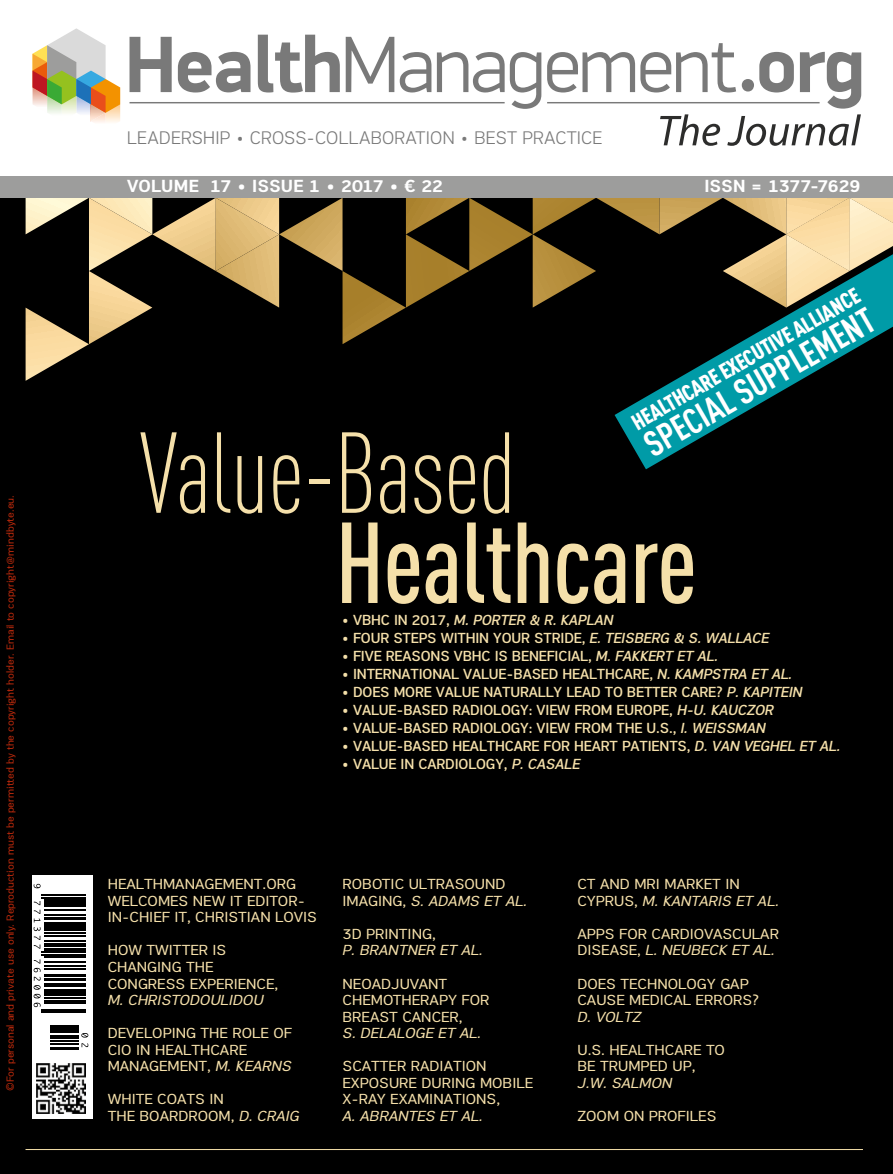
<style>
.page{position:relative;width:893px;height:1174px;background:#fff}
.page>*{position:absolute;margin:0;border:0;box-sizing:border-box;transform-origin:0 0}
.t1{font:300 112.95px "DIN Cond";letter-spacing:-.01em;color:#f5e0aa;scale:.95 1}
.t2{font:500 112.95px "DIN Cond";letter-spacing:-.01em;color:#f5e0aa;scale:.95 1}
.t3{font:700 35.4px "DIN Cond";color:#fff}
.t4{font:900 22.05px "DIN Cond";color:#fff}
.t5{font:300 18.75px "PRC Fidelity";letter-spacing:.015em;color:#797979}
.t6{font:700 18px "PRC Fidelity";letter-spacing:-.005em;color:#fff}
.t7{font:15px/16.5px "PRC Fidelity";color:#f5e0aa}
.t8{font:500 15px "PRC Fidelity";letter-spacing:-.01em;color:#f5e0aa;scale:.95 1}
.t9{font:italic 15px "PRC Fidelity";color:#f5e0aa}
.t10{font:italic 500 15px "PRC Fidelity";letter-spacing:-.01em;color:#f5e0aa;scale:.95 1}
.t11{font:10.5px "PRC Fidelity";color:#b8290c}
.s1{font-style:normal}
.s2{font-style:italic}
</style>
<div class="page">
<div style="left:0;top:192px;width:893px;height:982px;background:#000"></div>
<svg style="left:26px;top:197px;width:867px;height:184px"></svg>
<svg style="left:130px;top:37px;width:42px;height:55px"></svg>
<svg style="left:178px;top:52px;width:72px;height:40px"></svg>
<svg style="left:258px;top:35px;width:82px;height:58px"></svg>
<svg style="left:346px;top:37px;width:48px;height:55px"></svg>
<svg style="left:400px;top:52px;width:31px;height:40px"></svg>
<svg style="left:437px;top:52px;width:104px;height:57px"></svg>
<svg style="left:547px;top:43px;width:314px;height:103px"></svg>
<hr style="left:130px;top:102px;width:375px;height:1px;background:#797979">
<hr style="left:547px;top:102px;width:273px;height:1px;background:#797979">
<svg style="left:33px;top:28px;width:87px;height:95px"></svg>
<div style="left:0;top:176px;width:893px;height:21px;background:#9d9d9c"></div>
<svg style="left:32px;top:876px;width:60px;height:176px;background:#dadada"></svg>
<div style="left:32px;top:1052px;width:60px;height:67px;background:#fff"></div>
<img style="left:36px;top:1064px;width:50px;height:49px">
<hr style="left:41px;top:894px;width:44px;height:2px;background:#000">
<hr style="left:41px;top:897px;width:44px;height:1px;background:#000">
<svg style="left:34px;top:883px;width:7px;height:5px"></svg>
<hr style="left:44px;top:899px;width:41px;height:2px;background:#000">
<hr style="left:44px;top:901px;width:41px;height:1px;background:#000">
<hr style="left:44px;top:902px;width:41px;height:1px;background:#000">
<hr style="left:44px;top:904px;width:41px;height:2px;background:#000">
<hr style="left:44px;top:906px;width:41px;height:1px;background:#000">
<hr style="left:44px;top:909px;width:41px;height:1px;background:#000">
<hr style="left:44px;top:914px;width:41px;height:1px;background:#000">
<hr style="left:44px;top:917px;width:41px;height:1px;background:#000">
<hr style="left:44px;top:918px;width:41px;height:1px;background:#000">
<hr style="left:44px;top:922px;width:41px;height:1px;background:#000">
<hr style="left:44px;top:923px;width:41px;height:1px;background:#000">
<hr style="left:44px;top:925px;width:41px;height:2px;background:#000">
<hr style="left:44px;top:927px;width:41px;height:1px;background:#000">
<hr style="left:44px;top:928px;width:41px;height:1px;background:#000">
<hr style="left:44px;top:929px;width:41px;height:1px;background:#000">
<hr style="left:44px;top:932px;width:41px;height:1px;background:#000">
<hr style="left:44px;top:935px;width:41px;height:2px;background:#000">
<hr style="left:44px;top:940px;width:41px;height:2px;background:#000">
<hr style="left:44px;top:943px;width:41px;height:1px;background:#000">
<hr style="left:44px;top:944px;width:41px;height:1px;background:#000">
<hr style="left:44px;top:945px;width:41px;height:2px;background:#000">
<hr style="left:44px;top:948px;width:41px;height:1px;background:#000">
<hr style="left:44px;top:949px;width:41px;height:1px;background:#000">
<svg style="left:34px;top:901px;width:7px;height:47px"></svg>
<hr style="left:41px;top:951px;width:44px;height:2px;background:#000">
<hr style="left:41px;top:954px;width:44px;height:1px;background:#000">
<hr style="left:44px;top:956px;width:41px;height:2px;background:#000">
<hr style="left:44px;top:961px;width:41px;height:2px;background:#000">
<hr style="left:44px;top:965px;width:41px;height:1px;background:#000">
<hr style="left:44px;top:968px;width:41px;height:1px;background:#000">
<hr style="left:44px;top:974px;width:41px;height:1px;background:#000">
<hr style="left:44px;top:975px;width:41px;height:1px;background:#000">
<hr style="left:44px;top:978px;width:41px;height:1px;background:#000">
<hr style="left:44px;top:979px;width:41px;height:1px;background:#000">
<hr style="left:44px;top:983px;width:41px;height:1px;background:#000">
<hr style="left:44px;top:984px;width:41px;height:1px;background:#000">
<hr style="left:44px;top:985px;width:41px;height:1px;background:#000">
<hr style="left:44px;top:989px;width:41px;height:1px;background:#000">
<hr style="left:44px;top:991px;width:41px;height:1px;background:#000">
<hr style="left:44px;top:992px;width:41px;height:2px;background:#000">
<hr style="left:44px;top:994px;width:41px;height:1px;background:#000">
<hr style="left:44px;top:997px;width:41px;height:2px;background:#000">
<hr style="left:44px;top:1000px;width:41px;height:1px;background:#000">
<hr style="left:44px;top:1002px;width:41px;height:2px;background:#000">
<svg style="left:34px;top:959px;width:7px;height:48px"></svg>
<hr style="left:41px;top:1009px;width:44px;height:1px;background:#000">
<hr style="left:41px;top:1011px;width:44px;height:1px;background:#000">
<hr style="left:50px;top:1048px;width:29px;height:2px;background:#000">
<svg style="left:50px;top:1025px;width:38px;height:23px"></svg>
<hr style="left:26px;top:1149px;width:837px;height:1px;background:#f5e0aa">
<svg style="left:615px;top:254px;width:278px;height:215px"></svg>
<p class="t11" style="left:4px;top:1091px;width:597px;rotate:-90deg">©FOR PERSONAL AND PRIVATE USE ONLY. REPRODUCTION MUST BE PERMITTED BY THE COPYRIGHT HOLDER. EMAIL TO COPYRIGHT@MINDBYTE.EU.</p>
<p class="t5" style="left:127px;top:128px;width:476px">LEADERSHIP • CROSS-COLLABORATION • BEST PRACTICE</p>
<p class="t6" style="left:127px;top:175px;width:317px">VOLUME 17 • ISSUE 1 • 2017 • € 22</p>
<p class="t6" style="left:704px;top:175px;width:157px">ISSN = 1377-7629</p>
<h3 class="t4" style="left:627px;top:412px;width:261px;rotate:-30deg">Healthcare Executive Alliance</h3>
<h2 class="t3" style="left:636px;top:428px;width:262px;rotate:-30deg">Special Supplement</h2>
<h1 class="t1" style="left:140px;top:408px;width:397px">Value-Based</h1>
<h1 class="t2" style="left:335px;top:496px;width:382px">Healthcare</h1>
<p class="t10" style="left:342px;top:611px;width:287px"><span class="s1">• VBHC IN 2017,</span> M. PORTER &amp; R. KAPLAN</p>
<p class="t8" style="left:342px;top:629px;width:451px">• FOUR STEPS WITHIN YOUR STRIDE, <span class="s2">E. TEISBERG &amp; S. WALLACE</span></p>
<p class="t8" style="left:342px;top:647px;width:398px">• FIVE REASONS VBHC IS BENEFICIAL, <span class="s2">M. FAKKERT ET AL.</span></p>
<p class="t8" style="left:342px;top:665px;width:476px">• I NTERNATIONAL VALUE-BASED HEALTHCARE, <span class="s2">N. KAMPSTRA ET AL.</span></p>
<p class="t8" style="left:342px;top:683px;width:486px">• DOES MORE VALUE NATURALLY LEAD TO BETTER CARE? <span class="s2">P. KAPITEIN</span></p>
<p class="t8" style="left:342px;top:701px;width:456px">• VALUE-BASED RADIOLOGY: VIEW FROM EU ROPE, <span class="s2">H-U. KAUCZOR</span></p>
<p class="t8" style="left:342px;top:719px;width:448px">• VALUE-BASED RADIOLOGY: VIEW FROM THE U.S., <span class="s2">I. WEISSMAN</span></p>
<p class="t8" style="left:342px;top:737px;width:526px">• VALUE-BASED HEALTHCARE FOR HEART PATIENTS, <span class="s2">D. VAN VEGHEL ET AL.</span></p>
<p class="t8" style="left:342px;top:755px;width:32px">• VALUE</p>
<p class="t8" style="left:401px;top:755px;width:39px">IN CARDIOLOGY</p>
<p class="t10" style="left:504px;top:755px;width:82px"><span class="s1">,</span> P. CASALE</p>
<p class="t7" style="left:108px;top:876px;width:211px">HEALTHMANAGEMENT.ORG<br>WELCOMES NEW IT EDITOR-<br>I N-CHI EF IT, CH RI STIAN LOVI S</p>
<p class="t7" style="left:108px;top:942px;width:172px">HOW TWITTER I S<br>CHANGI NG THE<br>CONGRESS EXPERI ENCE,</p>
<p class="t9" style="left:108px;top:991px;width:157px">M. CHRISTODOULIDOU</p>
<p class="t7" style="left:108px;top:1024px;width:186px">DEVELOPI NG THE ROLE OF<br>CIO I N HEALTHCARE<br>MANAGEMENT, <span class="s2">M. KEARNS</span></p>
<p class="t7" style="left:108px;top:1090px;width:193px">WHITE COATS I N<br>THE BOARDROOM, <span class="s2">D. CRAIG</span></p>
<p class="t7" style="left:343px;top:876px;width:186px">ROBOTI C ULTRASOUND<br>IMAGI NG, <span class="s2">S. ADAMS ET AL.</span></p>
<p class="t7" style="left:343px;top:925px;width:95px">3D PRI NTI NG,</p>
<p class="t9" style="left:343px;top:942px;width:142px">P. BRANTNER ET AL.</p>
<p class="t7" style="left:343px;top:975px;width:148px">NEOADJUVANT<br>CH EMOTHERAPY FOR<br>BREAST CANCER,</p>
<p class="t9" style="left:343px;top:1024px;width:140px">S. DELALOGE ET AL.</p>
<p class="t7" style="left:343px;top:1057px;width:192px">SCATTER RADIATI ON<br>EXPOSURE DURI NG MOBI LE<br>X-RAY EXAMI NATI ONS,</p>
<p class="t9" style="left:343px;top:1107px;width:142px">A. ABRANTES ET AL.</p>
<p class="t7" style="left:577px;top:876px;width:203px">CT AND MRI MARKET I N<br>CYPRUS, <span class="s2">M. KANTARIS ET AL.</span></p>
<p class="t7" style="left:577px;top:925px;width:203px">APPS FOR CARDI OVASCULAR<br>DI SEASE, <span class="s2">L. NEUBECK ET AL.</span></p>
<p class="t7" style="left:577px;top:975px;width:183px">DOES TECHNOLOGY GAP<br>CAUSE MEDI CAL ERRORS?</p>
<p class="t9" style="left:577px;top:1008px;width:65px">D. VOLTZ</p>
<p class="t7" style="left:577px;top:1041px;width:149px">U.S. HEALTHCARE TO<br>BE TRUM PED UP,</p>
<p class="t9" style="left:577px;top:1074px;width:45px">J.W. SAL</p>
<p class="t9" style="left:639px;top:1074px;width:24px">MON</p>
<p class="t7" style="left:577px;top:1107px;width:141px">ZOOM ON PROFI LES</p>
</div>
